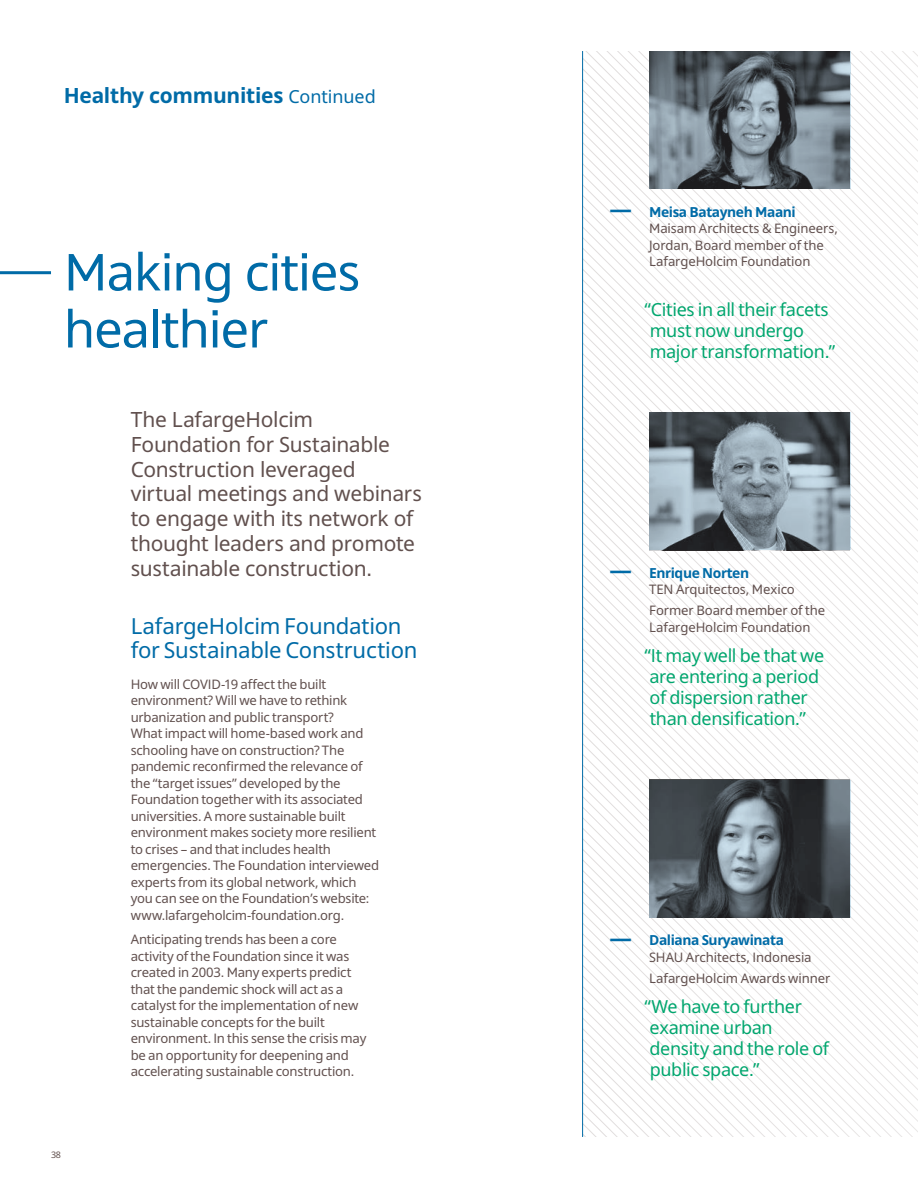
<style>
.page{position:relative;width:918px;height:1188px;background:#fff}
.page>*{position:absolute;margin:0;border:0;box-sizing:border-box;transform-origin:0 0}
.t1{font:51px/57px "LH Noto Sans";letter-spacing:-.025em;color:#006ba7}
.t2{font:22.2px/24px "LH Noto Sans";letter-spacing:-.01em;color:#006ba7}
.t3{font:21px/24.8px "LH Noto Sans";letter-spacing:-.015em;color:#61504e}
.t4{font:700 21px "LH Noto Sans";letter-spacing:-.015em;color:#006ba7}
.t5{font:18px/21px "LH Noto Sans";letter-spacing:-.02em;color:#00a66e}
.t6{font:700 13.8px "LH Noto Sans";letter-spacing:-.03em;color:#006ba7}
.t7{font:13.2px/16.5px "LH Noto Sans";letter-spacing:-.015em;color:#61504e}
.t8{font:9px "LH Noto Sans";color:#61504e}
.s1{font-weight:400;font-size:18px}
.s2{font-size:22.5px}
</style>
<div class="page">
<svg style="left:637px;top:51px;width:278px;height:1078px"></svg>
<svg style="left:643px;top:51px;width:275px;height:1073px"></svg>
<svg style="left:695px;top:189px;width:223px;height:882px"></svg>
<svg style="left:716px;top:189px;width:202px;height:861px"></svg>
<svg style="left:727px;top:189px;width:191px;height:851px"></svg>
<svg style="left:732px;top:189px;width:186px;height:845px"></svg>
<svg style="left:738px;top:189px;width:180px;height:840px"></svg>
<svg style="left:743px;top:189px;width:175px;height:835px"></svg>
<svg style="left:748px;top:189px;width:170px;height:829px"></svg>
<svg style="left:753px;top:189px;width:165px;height:824px"></svg>
<svg style="left:759px;top:189px;width:159px;height:819px"></svg>
<svg style="left:764px;top:189px;width:154px;height:814px"></svg>
<svg style="left:769px;top:189px;width:149px;height:808px"></svg>
<svg style="left:774px;top:189px;width:144px;height:803px"></svg>
<svg style="left:780px;top:189px;width:138px;height:798px"></svg>
<svg style="left:785px;top:189px;width:133px;height:793px"></svg>
<svg style="left:790px;top:189px;width:128px;height:787px"></svg>
<svg style="left:796px;top:189px;width:122px;height:782px"></svg>
<svg style="left:801px;top:189px;width:117px;height:777px"></svg>
<svg style="left:806px;top:189px;width:112px;height:771px"></svg>
<svg style="left:811px;top:189px;width:107px;height:766px"></svg>
<svg style="left:817px;top:189px;width:101px;height:761px"></svg>
<svg style="left:822px;top:189px;width:96px;height:756px"></svg>
<svg style="left:827px;top:189px;width:91px;height:750px"></svg>
<svg style="left:832px;top:189px;width:86px;height:745px"></svg>
<svg style="left:838px;top:189px;width:80px;height:740px"></svg>
<svg style="left:843px;top:189px;width:75px;height:735px"></svg>
<svg style="left:848px;top:51px;width:70px;height:867px"></svg>
<svg style="left:854px;top:51px;width:64px;height:862px"></svg>
<svg style="left:859px;top:51px;width:59px;height:857px"></svg>
<svg style="left:864px;top:51px;width:54px;height:851px"></svg>
<svg style="left:869px;top:51px;width:49px;height:846px"></svg>
<hr style="left:0;top:271px;width:51px;height:3px;background:#006ba7">
<hr style="left:582px;top:51px;width:1px;height:1086px;background:#006ba7">
<svg style="left:649px;top:51px;width:202px;height:138px;background:#67727b"></svg>
<svg style="left:649px;top:412px;width:202px;height:138px;background:#76838c"></svg>
<svg style="left:649px;top:780px;width:202px;height:138px;background:#4c545b"></svg>
<h3 class="t4" style="left:64px;top:82px;width:314px">Healthy communities <span class="s1">Continued</span></h3>
<h1 class="t1" style="left:64px;top:243px;width:298px">Making cities healthier</h1>
<h3 class="t3" style="left:131px;top:407px;width:293px">The LafargeHolcim<br>Foundation for Sustainable<br>Construction leveraged virtual meetings and webinars to engage with its network of thought leaders and promote sustainable construction.</h3>
<p class="t8" style="left:51px;top:1149px;width:12px">38</p>
<h2 class="t2" style="left:131px;top:614px;width:288px">LafargeHolcim Foundation for Sustainable Construction</h2>
<p class="t7" style="left:131px;top:675px;width:250px">How will COVID-19 affect the built environment? Will we have to rethink urbanization and public transport?<br>What impact will home-based work and schooling have on construction? The pandemic reconfirmed the relevance of the “target issues” developed by the Foundation together with its associated universities. A more sustainable built environment makes society more resilient to crises – and that includes health emergencies. The Foundation interviewed experts from its global network, which you can see on the Foundation’s website: www.lafargeholcim-foundation.org.</p>
<p class="t7" style="left:131px;top:931px;width:237px">Anticipating trends has been a core activity of the Foundation since it was created in 2003. Many experts predict that the pandemic shock will act as a catalyst for the implementation of new sustainable concepts for the built environment. In this sense the crisis may be an opportunity for deepening and accelerating sustainable construction.</p>
<p class="t6" style="left:610px;top:203px;width:188px"><span class="s2">—</span> Meisa Batayneh Maani</p>
<p class="t7" style="left:649px;top:220px;width:190px">Maisam Architects &amp; Engineers,<br>Jordan, Board member of the<br>LafargeHolcim Foundation</p>
<h3 class="t5" style="left:644px;top:299px;width:193px">“Cities in all their facets must now undergo major transformation.”</h3>
<p class="t6" style="left:610px;top:564px;width:141px"><span class="s2">—</span> Enrique Norten</p>
<p class="t7" style="left:649px;top:579px;width:178px;line-height:20.7px">TEN Arquitectos, Mexico<br>Former Board member of the</p>
<p class="t7" style="left:649px;top:618px;width:163px">LafargeHolcim Foundation</p>
<h3 class="t5" style="left:644px;top:644px;width:181px">“It may well be that we are entering a period of dispersion rather than densification.”</h3>
<p class="t6" style="left:610px;top:932px;width:176px"><span class="s2">—</span> Daliana Suryawinata</p>
<p class="t7" style="left:649px;top:947px;width:183px;line-height:20.7px">SHAU Architects, Indonesia<br>LafargeHolcim Awards winner</p>
<h3 class="t5" style="left:644px;top:996px;width:186px">“We have to further examine urban density and the role of public space.”</h3>
</div>
